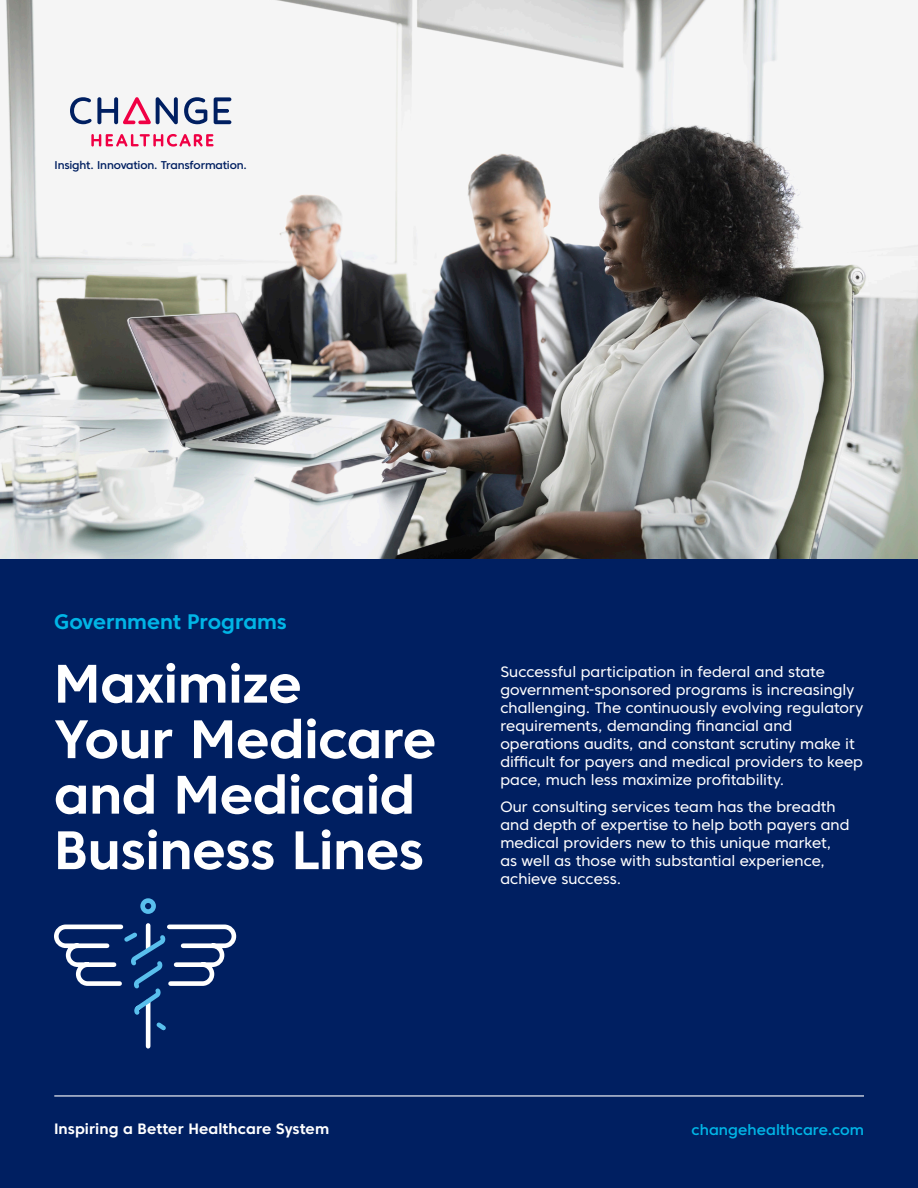
<style>
.page{position:relative;width:918px;height:1188px;background:#fff}
.page>*{position:absolute;margin:0;border:0;box-sizing:border-box;transform-origin:0 0}
.t1{font:700 54px "Core Sans C 65";letter-spacing:-.01em;color:#fff}
.Product_Name{font:700 21px "Core Sans C 65";letter-spacing:-.005em;color:#00b5e6}
.Body_Copy{font:15px/18px "Core Sans C 45";color:#fff}
.t2{font:700 15px "Core Sans C 65";letter-spacing:.005em;color:#fff}
.t3{font:500 15px "Core Sans C 55";letter-spacing:.005em;color:#00b5e6}
.t4{font:500 11.25px "Core Sans C 55";letter-spacing:-.015em;color:#001f61}
</style>
<div class="page">
<img style="left:0;top:0;width:918px;height:560px">
<svg style="left:184px;top:97px;width:23px;height:27px"></svg>
<svg style="left:214px;top:97px;width:17px;height:27px"></svg>
<svg style="left:70px;top:97px;width:108px;height:27px"></svg>
<svg style="left:91px;top:134px;width:123px;height:13px"></svg>
<div style="left:0;top:560px;width:918px;height:628px;background:#001f61"></div>
<hr style="left:54px;top:1095px;width:810px;height:2px;background:#fff">
<hr style="left:146px;top:1001px;width:4px;height:45px;background:#fff">
<svg style="left:54px;top:898px;width:183px;height:136px"></svg>
<p class="t4" style="left:55px;top:158px;width:194px">Insight. Innovation. Transformation.</p>
<p class="Product_Name" style="left:54px;top:608px;width:234px">Government Programs</p>
<p class="t1" style="left:54px;top:650px;width:249px">Maximize</p>
<p class="t1" style="left:54px;top:705px;width:384px">Your Medicare</p>
<p class="t1" style="left:54px;top:761px;width:363px">and Medicaid</p>
<p class="t1" style="left:54px;top:816px;width:371px">Business Lines</p>
<p class="Body_Copy" style="left:500px;top:662px;width:365px">Successful participation in federal and state government-sponsored programs is increasingly challenging. The continuously evolving regulatory requirements, demanding financial and operations audits, and constant scrutiny make it difficult for payers and medical providers to keep pace, much less maximize profitability.</p>
<p class="Body_Copy" style="left:500px;top:797px;width:351px">Our consulting services team has the breadth and depth of expertise to help both payers and medical providers new to this unique market, as well as those with substantial experience, achieve success.</p>
<p class="t2" style="left:54px;top:1120px;width:277px">Inspiring a Better Healthcare System</p>
<p class="t3" style="left:692px;top:1120px;width:174px">changehealthcare.com</p>
</div>
